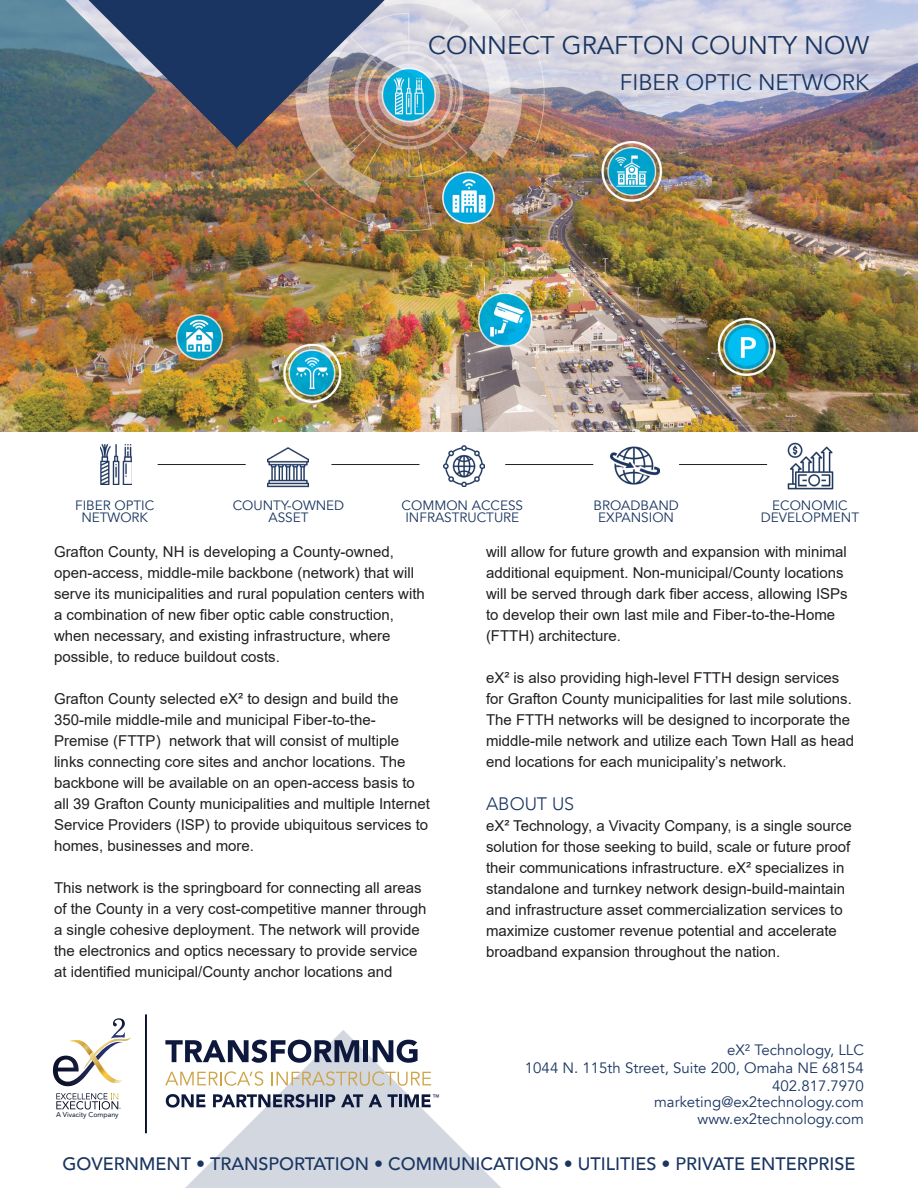
<style>
.page{position:relative;width:918px;height:1188px;background:#fff}
.page>*{position:absolute;margin:0;border:0;box-sizing:border-box;transform-origin:0 0}
.t1{font:25.5px "Avenir";color:#183460}
.t2{font:22.5px "Avenir";color:#1a3561}
.t3{font:500 18px "Avenir";color:#1a3561}
.t4{font:300 18px "Avenir";color:#183460}
.Paragraph_Style_1{font:15px/21px "Arial";color:#231f20}
.t5{font:15px "Avenir";color:#1a3561}
.t6{font:13.5px/12px "Avenir";color:#1a3561;text-align:center}
.t7{font:7.8px "Arial";color:#0d183c}
.t8{font:7.05px "Avenir";color:#0d122c}
.t9{font:1.8px "Arial";color:#050504}
</style>
<div class="page">
<img style="left:0;top:0;width:918px;height:432px">
<svg style="left:145px;top:1030px;width:356px;height:158px"></svg>
<img style="left:156px;top:0;width:229px;height:148px">
<img style="left:0;top:0;width:156px;height:275px">
<hr style="left:158px;top:464px;width:88px;height:1px;background:#231f20">
<hr style="left:331px;top:464px;width:88px;height:1px;background:#231f20">
<hr style="left:505px;top:464px;width:88px;height:1px;background:#231f20">
<img style="left:444px;top:446px;width:40px;height:40px">
<img style="left:610px;top:446px;width:49px;height:39px">
<hr style="left:679px;top:464px;width:88px;height:1px;background:#231f20">
<img style="left:100px;top:444px;width:32px;height:40px">
<img style="left:268px;top:447px;width:40px;height:40px">
<hr style="left:145px;top:1014px;width:2px;height:119px;background:#0a0f2a">
<svg style="left:165px;top:1040px;width:194px;height:23px"></svg>
<hr style="left:364px;top:1040px;width:4px;height:22px;background:#0d183c">
<svg style="left:373px;top:1040px;width:45px;height:23px"></svg>
<svg style="left:165px;top:1071px;width:98px;height:15px"></svg>
<svg style="left:271px;top:1071px;width:160px;height:15px"></svg>
<svg style="left:166px;top:1094px;width:39px;height:14px"></svg>
<svg style="left:213px;top:1094px;width:122px;height:14px"></svg>
<svg style="left:341px;top:1094px;width:22px;height:13px"></svg>
<svg style="left:369px;top:1094px;width:13px;height:13px"></svg>
<svg style="left:388px;top:1094px;width:43px;height:13px"></svg>
<svg style="left:53px;top:1018px;width:78px;height:92px"></svg>
<img style="left:788px;top:442px;width:46px;height:47px">
<p class="t1" style="left:428px;top:30px;width:443px">CONNECT GRAFTON COUNTY NOW</p>
<p class="t2" style="left:620px;top:69px;width:251px">FIBER OPTIC NETWORK</p>
<p class="t6" style="left:75px;top:500px;width:81px">FIBER OPTIC<br>NETWORK</p>
<p class="t6" style="left:594px;top:500px;width:87px">BROADBAND<br>EXPANSION</p>
<p class="t6" style="left:761px;top:500px;width:100px">ECONOMIC<br>DEVELOPMENT</p>
<p class="t6" style="left:233px;top:500px;width:113px">COUNTY-OWNED<br>ASSET</p>
<p class="t6" style="left:402px;top:500px;width:123px;text-align:left">COMMON ACCESS<br>INFRASTRUCTURE</p>
<p class="Paragraph_Style_1" style="left:54px;top:541px;width:372px">Grafton County, NH is developing a County-owned, open-access, middle-mile backbone (network) that will serve its municipalities and rural population centers with a combination of new fiber optic cable construction, when necessary, and existing infrastructure, where possible, to reduce buildout costs.</p>
<p class="Paragraph_Style_1" style="left:54px;top:688px;width:377px">Grafton County selected eX² to design and build the 350-mile middle-mile and municipal Fiber-to-the-Premise (FTTP) network that will consist of multiple links connecting core sites and anchor locations. The backbone will be available on an open-access basis to all 39 Grafton County municipalities and multiple Internet Service Providers (ISP) to provide ubiquitous services to homes, businesses and more.</p>
<p class="Paragraph_Style_1" style="left:54px;top:877px;width:374px">This network is the springboard for connecting all areas of the County in a very cost-competitive manner through a single cohesive deployment. The network will provide the electronics and optics necessary to provide service at identified municipal/County anchor locations and</p>
<p class="t9" style="left:119px;top:1107px;width:3px">®</p>
<p class="t8" style="left:56px;top:1109px;width:64px">A Vivacity Company</p>
<p class="t7" style="left:432px;top:1092px;width:9px">™</p>
<p class="Paragraph_Style_1" style="left:486px;top:541px;width:363px">will allow for future growth and expansion with minimal additional equipment. Non-municipal/County locations will be served through dark fiber access, allowing ISPs to develop their own last mile and Fiber-to-the-Home (FTTH) architecture.</p>
<p class="Paragraph_Style_1" style="left:486px;top:667px;width:370px">eX² is also providing high-level FTTH design services for Grafton County municipalities for last mile solutions.<br>The FTTH networks will be designed to incorporate the middle-mile network and utilize each Town Hall as head end locations for each municipality’s network.</p>
<p class="t4" style="left:486px;top:793px;width:90px">ABOUT US</p>
<p class="Paragraph_Style_1" style="left:486px;top:815px;width:367px">eX² Technology, a Vivacity Company, is a single source solution for those seeking to build, scale or future proof their communications infrastructure. eX² specializes in standalone and turnkey network design-build-maintain and infrastructure asset commercialization services to maximize customer revenue potential and accelerate broadband expansion throughout the nation.</p>
<p class="t5" style="left:727px;top:1040px;width:138px">eX² Technology, LLC</p>
<p class="t5" style="left:525px;top:1058px;width:341px">1044 N. 115th Street, Suite 200, Omaha NE 68154</p>
<p class="t5" style="left:772px;top:1076px;width:93px">402.817.7970</p>
<p class="t5" style="left:654px;top:1093px;width:211px">marketing@ex2technology.com</p>
<p class="t5" style="left:698px;top:1110px;width:168px">www.ex2technology.com</p>
<p class="t3" style="left:63px;top:1148px;width:794px">GOVERNMENT • TRANSPORTATION • COMMUNICATIONS • UTILITIES • PRIVATE ENTERPRISE</p>
</div>
